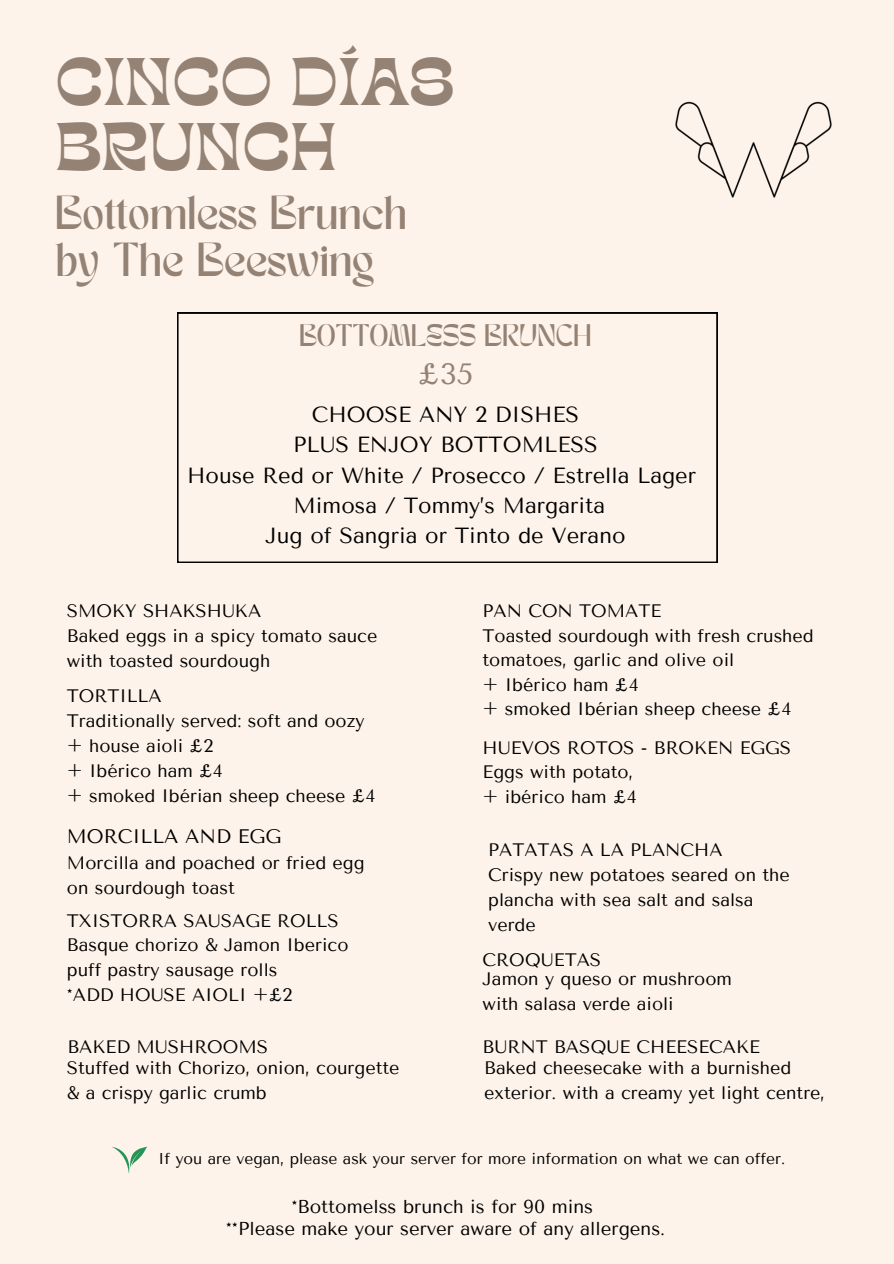
<style>
.page{position:relative;width:894px;height:1264px;background:#fff}
.page>*{position:absolute;margin:0;border:0;box-sizing:border-box;transform-origin:0 0}
.t1{font:46.95px/65.4px "TANKINDRED Display";color:#948274}
.t2{font:33.45px/46.7px "TANMERINGUE";color:#948274}
.t3{font:29.25px "Tenor Sans";color:#948274}
.t4{font:21.75px "Tenor Sans";color:#000}
.t5{font:21.75px "TANMERINGUE";color:#948274}
.t6{font:19.5px "Tenor Sans";color:#000}
.t7{font:18.6px "Tenor Sans";color:#000}
.t8{font:18px/24.8px "Tenor Sans";color:#000}
.t9{font:15.6px "Tenor Sans";color:#000}
</style>
<div class="page">
<div style="left:0;top:0;width:893px;height:1263px;background:#fef3ea"></div>
<img style="left:675px;top:101px;width:157px;height:97px">
<svg style="left:177px;top:313px;width:540px;height:249px"></svg>
<svg style="left:112px;top:1146px;width:35px;height:27px"></svg>
<h1 class="t1" style="left:55px;top:57px;width:400px">CINCO DÍAS<br>BRUNCH</h1>
<h2 class="t2" style="left:55px;top:194px;width:353px">Bottomless Brunch by The Beeswing</h2>
<h4 class="t5" style="left:299px;top:324px;width:293px">BOTTOMLESS BRUNCH</h4>
<h4 class="t3" style="left:417px;top:357px;width:57px">£35</h4>
<h6 class="t4" style="left:312px;top:402px;width:269px">CHOOSE ANY 2 DISHES</h6>
<h6 class="t4" style="left:293px;top:432px;width:306px">PLUS ENJOY BOTTOMLESS</h6>
<h6 class="t4" style="left:187px;top:462px;width:510px">House Red or White / Prosecco / Estrella Lager</h6>
<h6 class="t4" style="left:293px;top:493px;width:313px">Mimosa / Tommy’s Margarita</h6>
<h6 class="t4" style="left:265px;top:523px;width:361px">Jug of Sangria or Tinto de Verano</h6>
<p class="t8" style="left:67px;top:598px;width:312px">SMOKY SHAKSHUKA<br>Baked eggs in a spicy tomato sauce with toasted sourdough</p>
<p class="t8" style="left:67px;top:683px;width:310px">TORTILLA<br>Traditionally served: soft and oozy + house aioli £2<br>+ Ibérico ham £4<br>+ smoked Ibérian sheep cheese £4</p>
<h5 class="t6" style="left:67px;top:825px;width:216px">MORCILLA AND EGG</h5>
<h5 class="t8" style="left:67px;top:850px;width:299px">Morcilla and poached or fried egg on sourdough toast</h5>
<p class="t8" style="left:482px;top:599px;width:332px">PAN CON TOMATE<br>Toasted sourdough with fresh crushed tomatoes, garlic and olive oil<br>+ Ibérico ham £4<br>+ smoked Ibérian sheep cheese £4</p>
<p class="t8" style="left:482px;top:735px;width:310px">HUEVOS ROTOS - BROKEN EGGS<br>Eggs with potato,<br>+ ibérico ham £4</p>
<h6 class="t8" style="left:488px;top:837px;width:236px">PATATAS A LA PLANCHA</h6>
<h5 class="t8" style="left:488px;top:863px;width:303px">Crispy new potatoes seared on the plancha with sea salt and salsa</h5>
<h6 class="t8" style="left:67px;top:908px;width:273px">TXISTORRA SAUSAGE ROLLS</h6>
<h5 class="t8" style="left:488px;top:912px;width:49px">verde</h5>
<h5 class="t8" style="left:67px;top:932px;width:283px">Basque chorizo &amp; Jamon Iberico puff pastry sausage rolls<br>*ADD HOUSE AIOLI +£2</h5>
<h6 class="t8" style="left:67px;top:1034px;width:202px">BAKED MUSHROOMS</h6>
<h5 class="t8" style="left:67px;top:1056px;width:334px">Stuffed with Chorizo, onion, courgette &amp; a crispy garlic crumb</h5>
<h6 class="t8" style="left:482px;top:947px;width:120px">CROQUETAS</h6>
<p class="t8" style="left:482px;top:966px;width:251px">Jamon y queso or mushroom with salasa verde aioli</p>
<p class="t8" style="left:482px;top:1034px;width:279px">BURNT BASQUE CHEESECAKE</p>
<h6 class="t8" style="left:484px;top:1056px;width:342px">Baked cheesecake with a burnished exterior. with a creamy yet light centre,</h6>
<h3 class="t9" style="left:158px;top:1149px;width:628px">If you are vegan, please ask your server for more information on what we can offer.</h3>
<h5 class="t7" style="left:291px;top:1195px;width:303px">*Bottomelss brunch is for 90 mins</h5>
<h6 class="t7" style="left:226px;top:1217px;width:441px">**Please make your server aware of any allergens.</h6>
</div>
